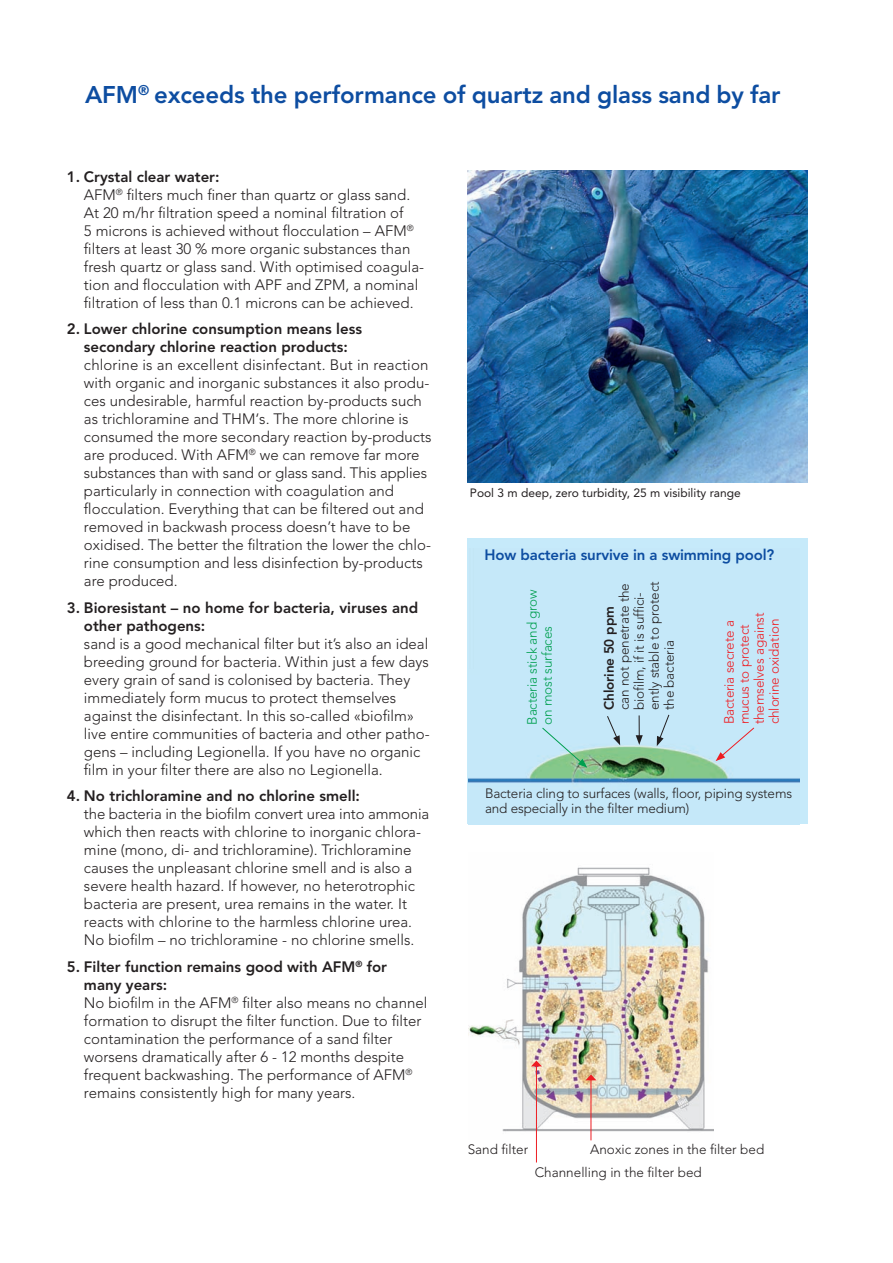
<style>
.page{position:relative;width:893px;height:1263px;background:#fff}
.page>*{position:absolute;margin:0;border:0;box-sizing:border-box;transform-origin:0 0}
.t1{font:800 24px "Avenir LT Std";letter-spacing:-.005em;color:#0d4da1}
.Absatzformat_s1{font:300 15px/18px "Avenir";color:#231f20}
.Absatzformat_1{font:800 15px "Avenir LT Std";letter-spacing:-.01em;color:#0d4da1}
.Absatzformat_1-2{font:300 13.5px/15px "Avenir";letter-spacing:-.01em;color:#231f20}
.Absatzformat_1-3{font:300 13.5px/15px "Avenir";letter-spacing:-.01em;color:#ee1d23}
.Absatzformat_1-4{font:300 13.5px/15px "Avenir";letter-spacing:-.01em;color:#009f4f}
.t2{font:12px "Avenir";color:#231f20}
.s1{font-family:"Avenir LT Std";font-weight:800}
</style>
<div class="page">
<img style="left:468px;top:867px;width:246px;height:272px">
<hr style="left:536px;top:1065px;width:1px;height:97px;background:#ee1d23">
<svg style="left:531px;top:1060px;width:11px;height:6px"></svg>
<hr style="left:591px;top:1079px;width:1px;height:61px;background:#ee1d23">
<svg style="left:585px;top:1074px;width:11px;height:6px"></svg>
<img style="left:468px;top:170px;width:340px;height:312px">
<div style="left:468px;top:538px;width:340px;height:286px;background:#c6eafa"></div>
<img style="left:468px;top:735px;width:332px;height:49px">
<svg style="left:716px;top:727px;width:39px;height:34px"></svg>
<svg style="left:636px;top:715px;width:7px;height:30px"></svg>
<svg style="left:657px;top:714px;width:13px;height:32px"></svg>
<svg style="left:606px;top:716px;width:14px;height:29px"></svg>
<svg style="left:541px;top:727px;width:46px;height:41px"></svg>
<p class="t1" style="left:85px;top:81px;width:697px">AFM<sup>®</sup> exceeds the performance of quartz and glass sand by far</p>
<p class="Absatzformat_s1" style="left:84px;top:167px;width:342px;text-indent:-17px"><span class="s1">1. Crystal clear water:<br></span>AFM<sup>®</sup> filters much finer than quartz or glass sand.<br>At 20 m/hr filtration speed a nominal filtration of<br>5 microns is achieved without flocculation – AFM<sup>® </sup>filters at least 30 % more organic substances than fresh quartz or glass sand. With optimised coagula&shy;tion and flocculation with APF and ZPM, a nominal filtration of less than 0.1 microns can be achieved.</p>
<p class="Absatzformat_s1" style="left:84px;top:320px;width:349px;text-indent:-17px"><span class="s1">2. Lower chlorine consumption means less secondary chlorine reaction products:<br></span>chlorine is an excellent disinfectant. But in reaction with organic and inorganic substances it also produ&shy;ces undesirable, harmful reaction by-products such as trichloramine and THM‘s. The more chlorine is consumed the more secondary reaction by-products are produced. With AFM<sup>®</sup> we can remove far more substances than with sand or glass sand. This applies particularly in connection with coagulation and flocculation. Everything that can be filtered out and removed in backwash process doesn’t have to be oxidised. The better the filtration the lower the chlo&shy;rine consumption and less disinfection by-products are produced.</p>
<p class="Absatzformat_s1" style="left:84px;top:598px;width:347px;text-indent:-17px"><span class="s1">3. Bioresistant – no home for bacteria, viruses and other pathogens:<br></span>sand is a good mechanical filter but it’s also an ideal breeding ground for bacteria. Within just a few days every grain of sand is colonised by bacteria. They immediately form mucus to protect themselves against the disinfectant. In this so-called «biofilm» live entire communities of bacteria and other patho&shy;gens – including Legionella. If you have no organic film in your filter there are also no Legionella.</p>
<p class="Absatzformat_s1" style="left:84px;top:787px;width:347px;text-indent:-17px"><span class="s1">4. No trichloramine and no chlorine smell:<br></span>the bacteria in the biofilm convert urea into ammonia which then reacts with chlorine to inorganic chlora&shy;mine (mono, di- and trichloramine). Trichloramine causes the unpleasant chlorine smell and is also a severe health hazard. If however, no heterotrophic bacteria are present, urea remains in the water. It reacts with chlorine to the harmless chlorine urea.<br>No biofilm – no trichloramine - no chlorine smells.</p>
<p class="Absatzformat_s1" style="left:84px;top:957px;width:345px;text-indent:-17px"><span class="s1">5. Filter function remains good with AFM</span><sup>®</sup> <span class="s1">for many years:<br></span>No biofilm in the AFM<sup>®</sup> filter also means no channel formation to disrupt the filter function. Due to filter contamination the performance of a sand filter worsens dramatically after 6 - 12 months despite frequent backwashing. The performance of AFM<sup>® </sup>remains consistently high for many years.</p>
<p class="t2" style="left:470px;top:485px;width:272px">Pool 3 m deep, zero turbidity, 25 m visibility range</p>
<p class="Absatzformat_1" style="left:485px;top:546px;width:291px">How bacteria survive in a swimming pool?</p>
<p class="Absatzformat_1-4" style="left:524px;top:725px;width:137px;rotate:-90deg">Bacteria stick and grow on most surfaces</p>
<p class="Absatzformat_1-2" style="left:602px;top:710px;width:130px;rotate:-90deg"><span class="s1">Chlorine 50 ppm<br></span>can not penetrate the biofilm, if it is suffici&shy;ently stable to protect the bacteria</p>
<p class="Absatzformat_1-3" style="left:721px;top:724px;width:113px;rotate:-90deg">Bacteria secrete a mucus to protect themselves against chlorine oxidation</p>
<p class="Absatzformat_1-2" style="left:485px;top:785px;width:309px">Bacteria cling to surfaces (walls, floor, piping systems and especially in the filter medium)</p>
<p class="Absatzformat_1-2" style="left:590px;top:1142px;width:176px">Anoxic zones in the filter bed</p>
<p class="Absatzformat_1-2" style="left:535px;top:1165px;width:169px">Channelling in the filter bed</p>
<p class="Absatzformat_1-2" style="left:468px;top:1142px;width:62px">Sand filter</p>
</div>
